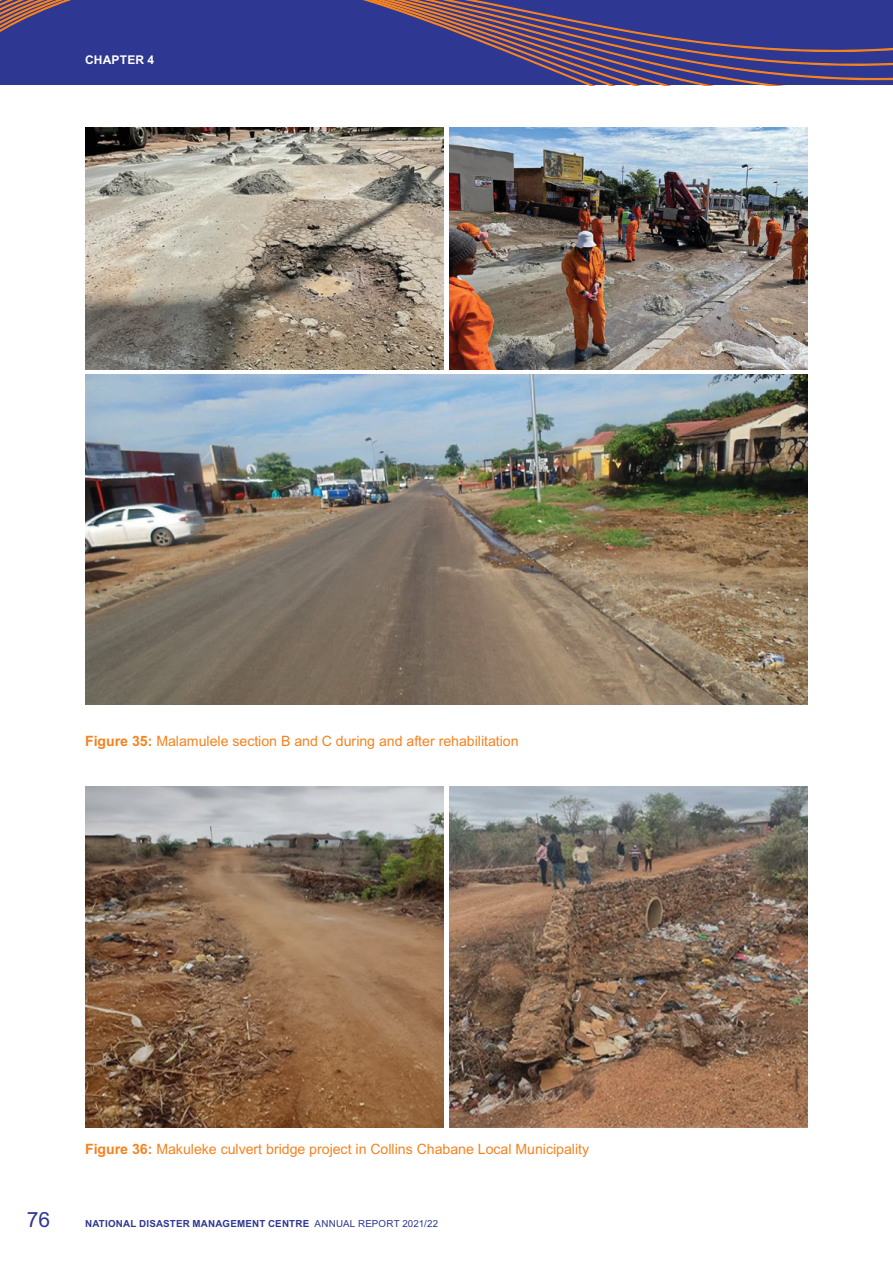
<style>
.page{position:relative;width:893px;height:1263px;background:#fff}
.page>*{position:absolute;margin:0;border:0;box-sizing:border-box;transform-origin:0 0}
.t1{font:21px "Arial MT Std";color:#2e3791}
.t2{font:14.25px "Arial MT Std";color:#f58220}
.t3{font:700 12px "Arial MT Std";letter-spacing:.02em;color:#fff}
.t4{font:700 9.75px "Arial MT Std";letter-spacing:.025em;color:#2e3791}
.s1{font-weight:700}
.s2{font-weight:400}
</style>
<div class="page">
<svg style="left:0;top:0;width:893px;height:85px;background:#413e85"></svg>
<img style="left:85px;top:128px;width:359px;height:242px">
<img style="left:85px;top:374px;width:723px;height:331px">
<img style="left:449px;top:128px;width:359px;height:242px">
<img style="left:85px;top:786px;width:359px;height:341px">
<img style="left:449px;top:786px;width:359px;height:341px">
<p class="t3" style="left:85px;top:53px;width:71px">CHAPTER 4</p>
<p class="t2" style="left:85px;top:733px;width:435px"><span class="s1">Figure 35:</span> Malamulele section B and C during and after rehabilitation</p>
<p class="t2" style="left:85px;top:1140px;width:506px"><span class="s1">Figure 36:</span> Makuleke culvert bridge project in Collins Chabane Local Municipality</p>
<h1 class="t1" style="left:27px;top:1208px;width:25px">76</h1>
<p class="t4" style="left:85px;top:1218px;width:355px">NATIONAL DISASTER MANAGEMENT CENTRE <span class="s2">ANNUAL REPORT 2021/22</span></p>
</div>
